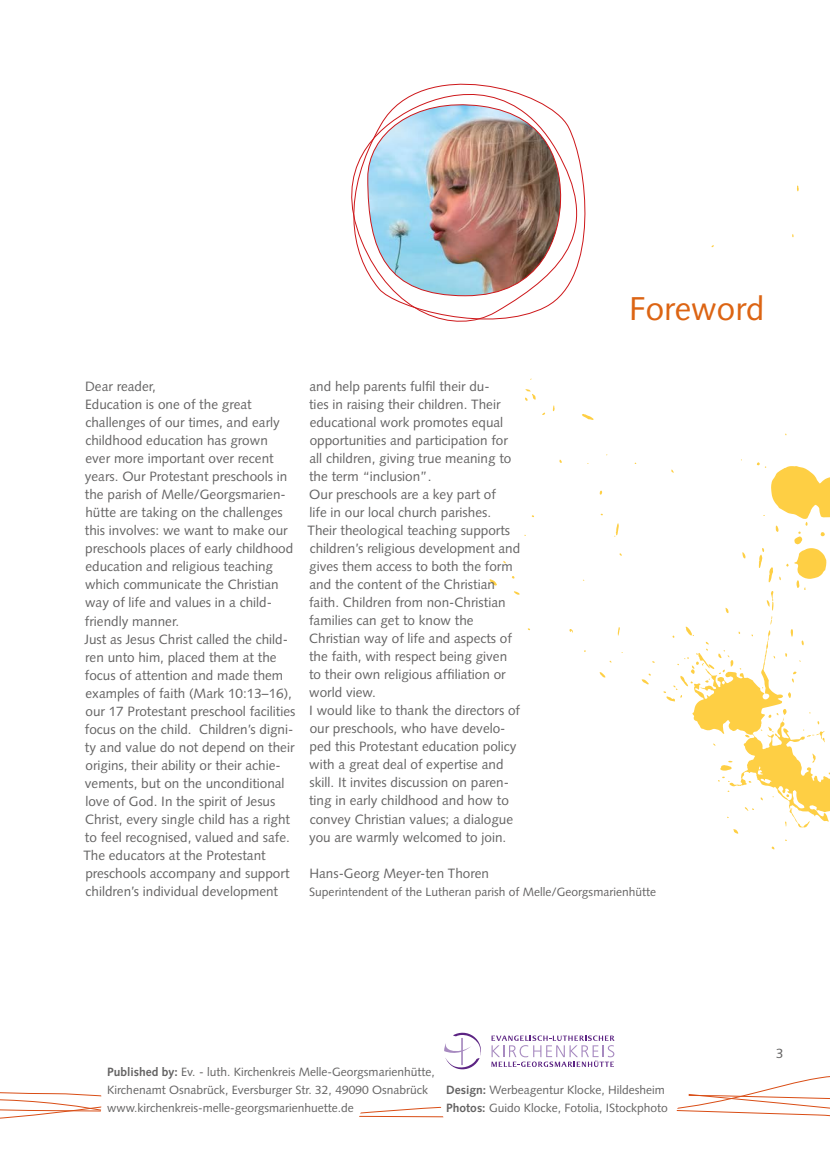
<style>
.page{position:relative;width:830px;height:1149px;background:#fff}
.page>*{position:absolute;margin:0;border:0;box-sizing:border-box;transform-origin:0 0}
.t1{font:33px "Syntax";color:#dc6413}
.t2{font:13.5px/18px "Syntax";color:#646363}
.t3{font:12px/18px "Syntax";color:#646363}
.s1{font-weight:700}
</style>
<div class="page">
<svg style="left:525px;top:389px;width:10px;height:12px"></svg>
<svg style="left:582px;top:414px;width:11px;height:6px"></svg>
<svg style="left:489px;top:579px;width:7px;height:6px"></svg>
<svg style="left:514px;top:591px;width:5px;height:3px"></svg>
<svg style="left:599px;top:672px;width:6px;height:5px"></svg>
<svg style="left:614px;top:523px;width:4px;height:13px"></svg>
<svg style="left:641px;top:673px;width:9px;height:11px"></svg>
<svg style="left:663px;top:459px;width:167px;height:374px"></svg>
<svg style="left:0;top:1032px;width:829px;height:87px"></svg>
<svg style="left:351px;top:83px;width:235px;height:239px"></svg>
<img style="left:367px;top:97px;width:194px;height:199px">
<h1 class="t1" style="left:629px;top:288px;width:137px">Foreword</h1>
<p class="t2" style="left:83px;top:377px;width:213px">Dear reader,<br>Education is one of the great challenges of our times, and early childhood education has grown<br>ever more important over recent years. Our Protestant preschools in the parish of Melle/Georgsmarien&shy;hütte are taking on the challenges this involves: we want to make our preschools places of early childhood education and religious teaching which communicate the Christian way of life and values in a child&shy;friendly manner.<br>Just as Jesus Christ called the child&shy;ren unto him, placed them at the focus of attention and made them examples of faith (Mark 10:13–16), our 17 Protestant preschool facilities focus on the child. Children’s digni&shy;ty and value do not depend on their origins, their ability or their achie&shy;vements, but on the unconditional love of God. In the spirit of Jesus Christ, every single child has a right to feel recognised, valued and safe.<br>The educators at the Protestant preschools accompany and support children’s individual development</p>
<p class="t2" style="left:307px;top:377px;width:214px">and help parents fulfil their du-<br>ties in raising their children. Their educational work promotes equal opportunities and participation for all children, giving true meaning to the term “inclusion”.<br>Our preschools are a key part of<br>life in our local church parishes.<br>Their theological teaching supports children’s religious development and gives them access to both the form and the content of the Christian faith. Children from non-Christian families can get to know the Christian way of life and aspects of the faith, with respect being given to their own religious affiliation or world view.<br>I would like to thank the directors of our preschools, who have develo&shy;ped this Protestant education policy with a great deal of expertise and skill. It invites discussion on paren&shy;ting in early childhood and how to convey Christian values; a dialogue you are warmly welcomed to join.</p>
<p class="t2" style="left:309px;top:863px;width:181px">Hans-Georg Meyer-ten Thoren</p>
<p class="t3" style="left:309px;top:882px;width:348px">Superintendent of the Lutheran parish of Melle/Georgsmarienhütte</p>
<p class="t3" style="left:107px;top:1062px;width:329px"><span class="s1">Published by:</span> Ev. - luth. Kirchenkreis Melle-Georgsmarienhütte,<br>Kirchenamt Osnabrück, Eversburger Str. 32, 49090 Osnabrück www.kirchenkreis-melle-georgsmarienhuette.de</p>
<p class="t3" style="left:446px;top:1080px;width:223px"><span class="s1">Design:</span> Werbeagentur Klocke, Hildesheim<br><span class="s1">Photos:</span> Guido Klocke, Fotolia, IStockphoto</p>
<p class="t2" style="left:775px;top:1043px;width:9px">3</p>
</div>
